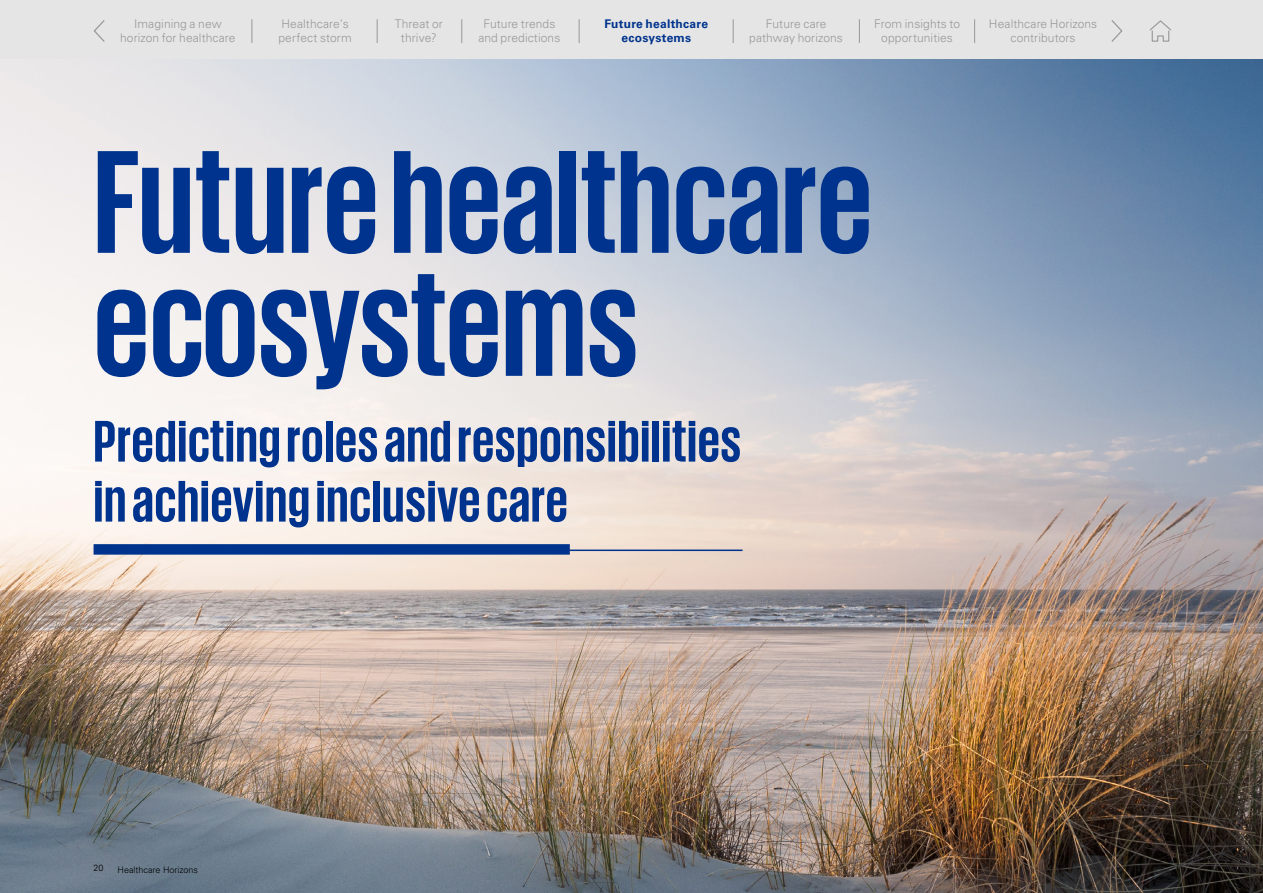
<style>
.page{position:relative;width:1263px;height:893px;background:#fff}
.page>*{position:absolute;margin:0;border:0;box-sizing:border-box;transform-origin:0 0}
.t1{font:700 150px/123px "KPMG";letter-spacing:-.005em;color:#00338d}
.t2{font:700 60px/60px "KPMG";letter-spacing:.01em;color:#00338d}
.t3{font:300 12px/14.4px "Univers LT Std";letter-spacing:.01em;color:#989898;text-align:center}
.t4{font:700 12px "Univers LT Std";letter-spacing:.02em;color:#00338d}
.t5{font:300 9px "Univers LT Std";color:#000}
</style>
<div class="page">
<img style="left:0;top:58px;width:1263px;height:835px">
<hr style="left:154px;top:550px;width:588px;height:1px;background:#00338d">
<div style="left:94px;top:544px;width:476px;height:11px;background:#00338d"></div>
<div style="left:0;top:0;width:1263px;height:58px;background:#e5e5e5"></div>
<svg style="left:1150px;top:20px;width:22px;height:22px"></svg>
<svg style="left:93px;top:20px;width:12px;height:22px"></svg>
<svg style="left:1111px;top:20px;width:12px;height:22px"></svg>
<svg style="left:974px;top:20px;width:1px;height:23px"></svg>
<svg style="left:859px;top:20px;width:1px;height:23px"></svg>
<svg style="left:579px;top:20px;width:1px;height:23px"></svg>
<svg style="left:461px;top:20px;width:1px;height:23px"></svg>
<svg style="left:377px;top:20px;width:1px;height:23px"></svg>
<svg style="left:251px;top:20px;width:1px;height:23px"></svg>
<svg style="left:733px;top:20px;width:1px;height:23px"></svg>
<p class="t3" style="left:120px;top:17px;width:117px">Imagining a new horizon for healthcare</p>
<p class="t3" style="left:395px;top:17px;width:50px">Threat or</p>
<p class="t3" style="left:483px;top:17px;width:74px">Future trends</p>
<p class="t4" style="left:604px;top:17px;width:105px">Future healthcare</p>
<p class="t3" style="left:278px;top:17px;width:75px;text-align:left">Healthcare’s perfect storm</p>
<p class="t3" style="left:874px;top:17px;width:87px">From insights to opportunities</p>
<p class="t3" style="left:989px;top:17px;width:110px">Healthcare Horizons contributors</p>
<p class="t3" style="left:749px;top:17px;width:95px">Future care pathway horizons</p>
<p class="t3" style="left:401px;top:31px;width:37px">thrive?</p>
<p class="t3" style="left:478px;top:31px;width:83px">and predictions</p>
<p class="t4" style="left:621px;top:31px;width:71px">ecosystems</p>
<h1 class="t1" style="left:94px;top:136px;width:780px">Future healthcare ecosystems</h1>
<h2 class="t2" style="left:93px;top:410px;width:649px">Predicting roles and responsibilities in achieving inclusive care</h2>
<p class="t5" style="left:94px;top:863px;width:12px">20</p>
<p class="t5" style="left:118px;top:864px;width:82px">Healthcare Horizons</p>
</div>
